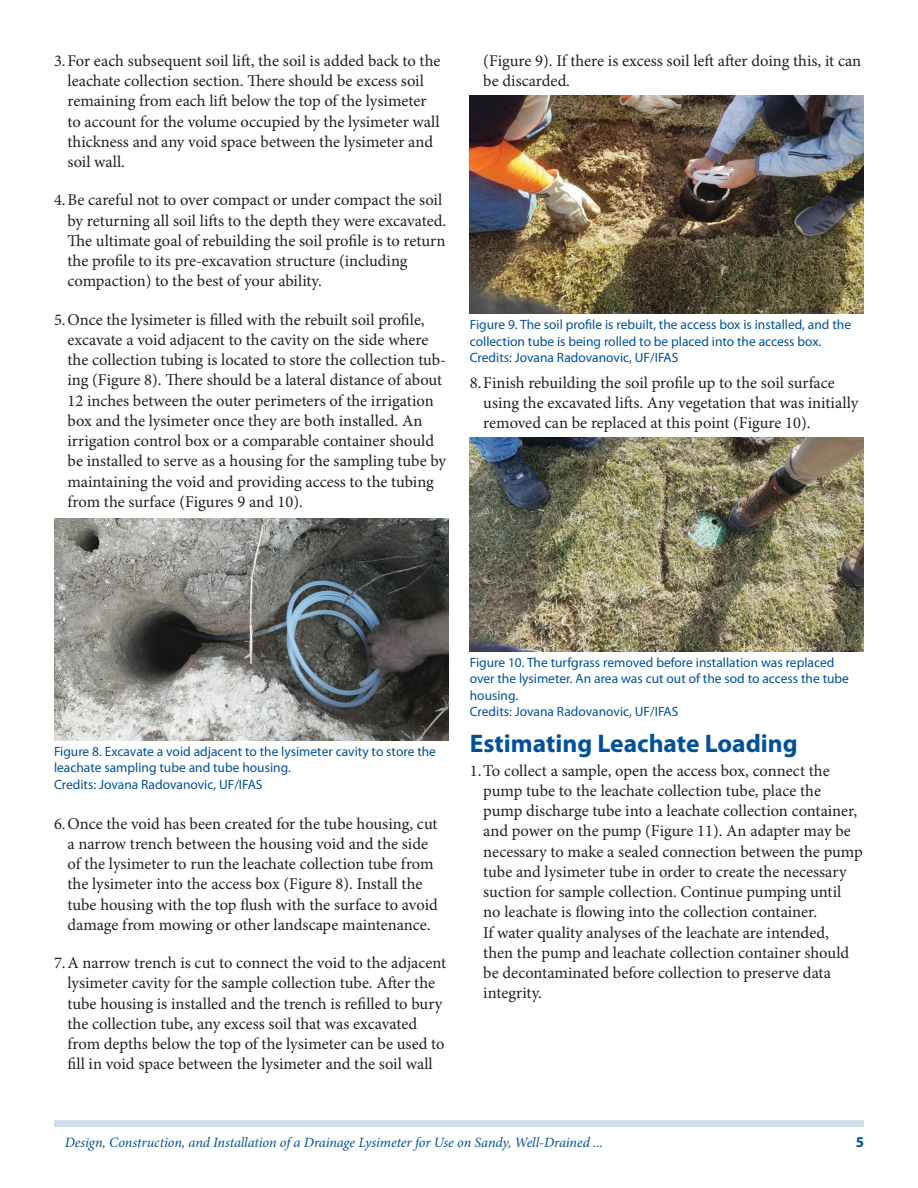
<style>
.page{position:relative;width:918px;height:1188px;background:#fff}
.page>*{position:absolute;margin:0;border:0;box-sizing:border-box;transform-origin:0 0}
.SectionHeading0{font:700 25.5px "Myriad Pro";color:#01519a}
.t1{font:16.5px/20.2px "Minion Pro";color:#231f20}
.t2{font:700 15px "Myriad Pro";color:#01519a}
.RunningTitleItalics{font:italic 14.25px "Minion Pro";letter-spacing:-.01em;color:#01519a}
.t3{font:13.5px/16.5px "Myriad Pro";color:#01519a}
</style>
<div class="page">
<div style="left:54px;top:1120px;width:810px;height:7px;background:#d0deeb"></div>
<img style="left:54px;top:518px;width:394px;height:222px">
<img style="left:470px;top:95px;width:394px;height:219px">
<img style="left:470px;top:437px;width:394px;height:214px">
<p class="t1" style="left:68px;top:51px;width:375px;text-indent:-14px">3.For each subsequent soil lift, the soil is added back to the leachate collection section. There should be excess soil remaining from each lift below the top of the lysimeter to account for the volume occupied by the lysimeter wall thickness and any void space between the lysimeter and soil wall.</p>
<p class="t1" style="left:68px;top:190px;width:380px;text-indent:-14px">4.Be careful not to over compact or under compact the soil by returning all soil lifts to the depth they were excavated.<br>The ultimate goal of rebuilding the soil profile is to return the profile to its pre-excavation structure (including compaction) to the best of your ability.</p>
<p class="t1" style="left:68px;top:309px;width:380px;text-indent:-14px">5.Once the lysimeter is filled with the rebuilt soil profile, excavate a void adjacent to the cavity on the side where the collection tubing is located to store the collection tub&shy;ing (Figure 8). There should be a lateral distance of about 12 inches between the outer perimeters of the irrigation box and the lysimeter once they are both installed. An irrigation control box or a comparable container should be installed to serve as a housing for the sampling tube by maintaining the void and providing access to the tubing from the surface (Figures 9 and 10).</p>
<p class="t1" style="left:483px;top:51px;width:379px">(Figure 9). If there is excess soil left after doing this, it can be discarded.</p>
<p class="t3" style="left:470px;top:316px;width:383px">Figure 9. The soil profile is rebuilt, the access box is installed, and the collection tube is being rolled to be placed into the access box.<br>Credits: Jovana Radovanovic, UF/IFAS</p>
<p class="t1" style="left:483px;top:372px;width:377px;text-indent:-14px">8.Finish rebuilding the soil profile up to the soil surface using the excavated lifts. Any vegetation that was initially removed can be replaced at this point (Figure 10).</p>
<p class="t3" style="left:54px;top:743px;width:384px">Figure 8. Excavate a void adjacent to the lysimeter cavity to store the leachate sampling tube and tube housing.<br>Credits: Jovana Radovanovic, UF/IFAS</p>
<p class="t1" style="left:68px;top:813px;width:372px;text-indent:-14px">6.Once the void has been created for the tube housing, cut a narrow trench between the housing void and the side of the lysimeter to run the leachate collection tube from the lysimeter into the access box (Figure 8). Install the tube housing with the top flush with the surface to avoid damage from mowing or other landscape maintenance.</p>
<p class="t1" style="left:68px;top:953px;width:380px;text-indent:-14px">7.A narrow trench is cut to connect the void to the adjacent lysimeter cavity for the sample collection tube. After the tube housing is installed and the trench is refilled to bury the collection tube, any excess soil that was excavated from depths below the top of the lysimeter can be used to fill in void space between the lysimeter and the soil wall</p>
<p class="t3" style="left:470px;top:654px;width:381px">Figure 10. The turfgrass removed before installation was replaced over the lysimeter. An area was cut out of the sod to access the tube housing.<br>Credits: Jovana Radovanovic, UF/IFAS</p>
<p class="SectionHeading0" style="left:470px;top:727px;width:329px">Estimating Leachate Loading</p>
<p class="t1" style="left:483px;top:760px;width:381px;text-indent:-14px">1.To collect a sample, open the access box, connect the pump tube to the leachate collection tube, place the pump discharge tube into a leachate collection container, and power on the pump (Figure 11). An adapter may be necessary to make a sealed connection between the pump tube and lysimeter tube in order to create the necessary suction for sample collection. Continue pumping until no leachate is flowing into the collection container.<br>If water quality analyses of the leachate are intended, then the pump and leachate collection container should be decontaminated before collection to preserve data integrity.</p>
<p class="RunningTitleItalics" style="left:65px;top:1133px;width:540px">Design, Construction, and Installation of a Drainage Lysimeter for Use on Sandy, Well-Drained ...</p>
<p class="t2" style="left:856px;top:1133px;width:10px">5</p>
</div>
